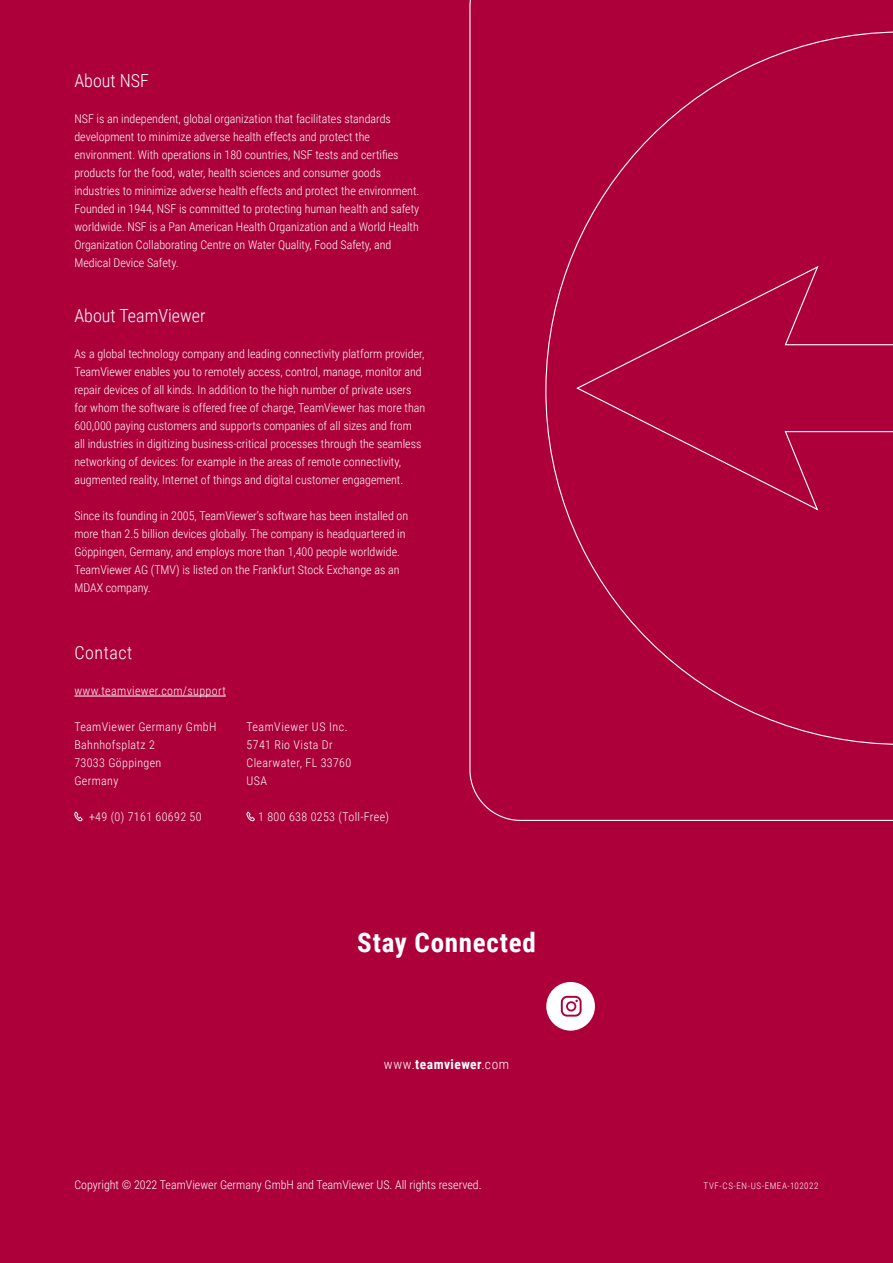
<style>
.page{position:relative;width:893px;height:1263px;background:#ad003a}
.page>*{position:absolute;margin:0;border:0;box-sizing:border-box;transform-origin:0 0}
.t1{font:700 27px "Roboto Condensed";letter-spacing:.03em;color:#fff}
.t2{font:300 18px "Roboto Condensed";color:#fff}
.t3{font:300 18px "Roboto Condensed";letter-spacing:.03em;color:#fff}
.t4{font:700 13.5px "Roboto Condensed";letter-spacing:.035em;color:#fff}
.t5{font:300 12px/18px "Roboto Condensed";color:#fff}
.t6{font:300 12px/18px "Roboto Condensed";letter-spacing:.03em;color:#fff}
.t7{font:300 9px "Roboto Condensed";letter-spacing:.065em;color:#fff}
.s1{font-weight:300}
</style>
<div class="page">
<hr style="left:74px;top:696px;width:152px;height:1px;background:#fff">
<svg style="left:74px;top:811px;width:9px;height:11px"></svg>
<svg style="left:246px;top:811px;width:9px;height:11px"></svg>
<div style="left:469px;top:0;width:424px;height:821px;background:#ad003a"></div>
<svg style="left:546px;top:982px;width:49px;height:49px"></svg>
<h2 class="t2" style="left:74px;top:68px;width:76px">About NSF</h2>
<p class="t5" style="left:74px;top:110px;width:346px">NSF is an independent, global organization that facilitates standards development to minimize adverse health effects and protect the environment. With operations in 180 countries, NSF tests and certifies products for the food, water, health sciences and consumer goods industries to minimize adverse health effects and protect the environment.<br>Founded in 1944, NSF is committed to protecting human health and safety worldwide. NSF is a Pan American Health Organization and a World Health Organization Collaborating Centre on Water Quality, Food Safety, and Medical Device Safety.</p>
<h2 class="t2" style="left:74px;top:303px;width:133px">About TeamViewer</h2>
<p class="t5" style="left:74px;top:344px;width:352px">As a global technology company and leading connectivity platform provider, TeamViewer enables you to remotely access, control, manage, monitor and repair devices of all kinds. In addition to the high number of private users for whom the software is offered free of charge, TeamViewer has more than 600,000 paying customers and supports companies of all sizes and from all industries in digitizing business-critical processes through the seamless networking of devices: for example in the areas of remote connectivity, augmented reality, Internet of things and digital customer engagement.</p>
<p class="t5" style="left:74px;top:506px;width:335px">Since its founding in 2005, TeamViewer’s software has been installed on more than 2.5 billion devices globally. The company is headquartered in Göppingen, Germany, and employs more than 1,400 people worldwide.<br>TeamViewer AG (TMV) is listed on the Frankfurt Stock Exchange as an MDAX company.</p>
<h2 class="t3" style="left:74px;top:640px;width:59px">Contact</h2>
<p class="t6" style="left:74px;top:681px;width:153px">www.teamviewer.com/support</p>
<p class="t6" style="left:74px;top:717px;width:144px">TeamViewer Germany GmbH<br>Bahnhofsplatz 2<br>73033 Göppingen<br>Germany</p>
<p class="t6" style="left:89px;top:807px;width:114px">+49 (0) 7161 60692 50</p>
<p class="t6" style="left:247px;top:717px;width:106px">TeamViewer US Inc.<br>5741 Rio Vista Dr<br>Clearwater, FL 33760<br>USA</p>
<p class="t6" style="left:258px;top:807px;width:132px">1 800 638 0253 (Toll-Free)</p>
<h1 class="t1" style="left:357px;top:923px;width:180px">Stay Connected</h1>
<p class="t4" style="left:384px;top:1054px;width:127px"><span class="s1">www.</span>teamviewer<span class="s1">.com</span></p>
<p class="t5" style="left:74px;top:1175px;width:409px">Copyright © 2022 TeamViewer Germany GmbH and TeamViewer US. All rights reserved.</p>
<p class="t7" style="left:704px;top:1179px;width:116px">TVF-CS-EN-US-EMEA-102022</p>
</div>
